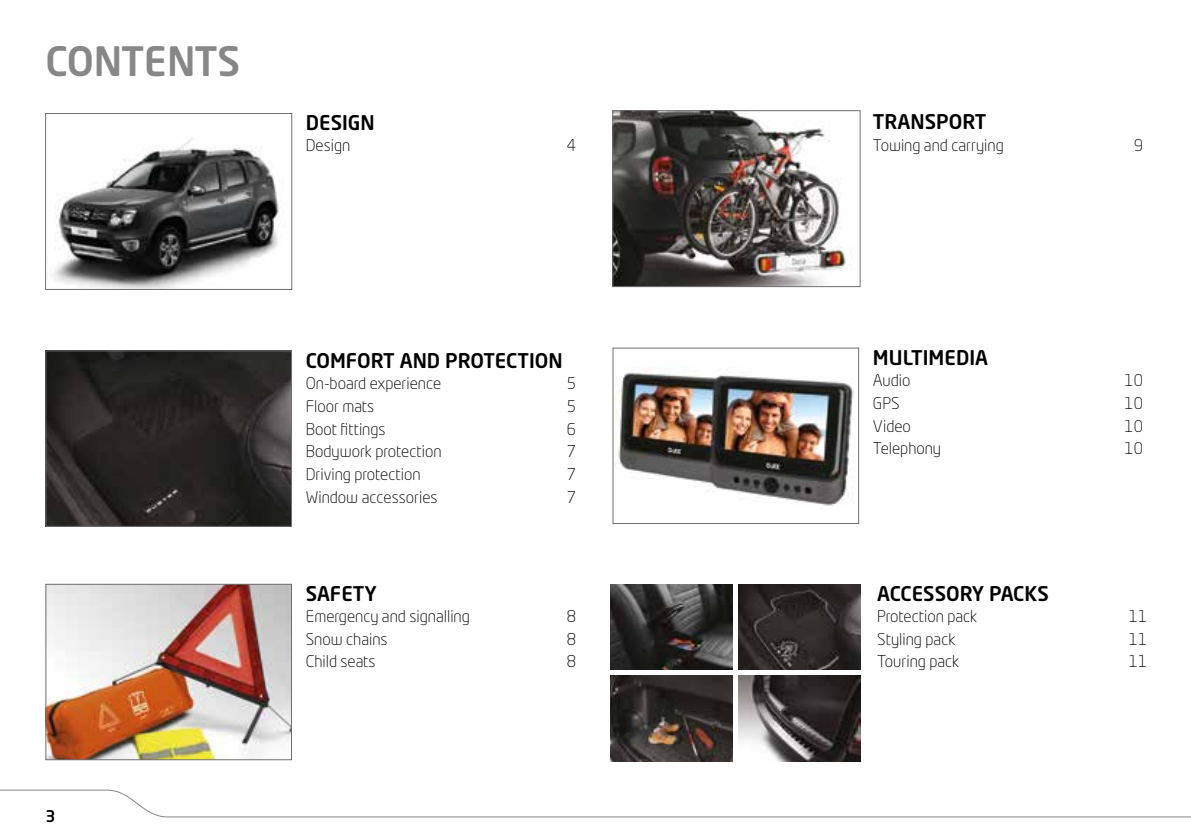
<style>
.page{position:relative;width:1191px;height:840px;background:#fff}
.page>*{position:absolute;margin:0;border:0;box-sizing:border-box;transform-origin:0 0}
.t1{font:500 40px "Neo Tech Dacia";letter-spacing:-.015em;color:#878787}
.t2{font:500 20px "Neo Tech Dacia";color:#000}
.t3{font:300 16px "Neo Tech Dacia";color:#000}
.t4{font:500 16px "Neo Tech Dacia";color:#000}
</style>
<div class="page">
<svg style="left:0;top:789px;width:1191px;height:28px"></svg>
<img style="left:611px;top:584px;width:122px;height:85px">
<img style="left:614px;top:112px;width:233px;height:173px">
<div style="left:612px;top:110px;width:248px;height:177px;border:1px solid #706f6f"></div>
<img style="left:48px;top:585px;width:242px;height:172px">
<div style="left:46px;top:583px;width:246px;height:176px;border:1px solid #706f6f"></div>
<img style="left:48px;top:352px;width:242px;height:172px">
<div style="left:46px;top:350px;width:246px;height:176px;border:1px solid #706f6f"></div>
<img style="left:615px;top:367px;width:239px;height:140px">
<div style="left:613px;top:347px;width:246px;height:176px;border:1px solid #706f6f"></div>
<img style="left:52px;top:137px;width:227px;height:150px">
<div style="left:45px;top:113px;width:247px;height:176px;border:1px solid #706f6f"></div>
<img style="left:738px;top:584px;width:122px;height:85px">
<img style="left:738px;top:675px;width:122px;height:86px">
<img style="left:611px;top:675px;width:122px;height:86px">
<h1 class="t1" style="left:45px;top:36px;width:196px">CONTENTS</h1>
<p class="t2" style="left:306px;top:109px;width:70px">DESIGN</p>
<p class="t3" style="left:306px;top:135px;width:46px">Design</p>
<p class="t3" style="left:567px;top:135px;width:11px">4</p>
<p class="t4" style="left:45px;top:805px;width:12px">3</p>
<p class="t2" style="left:306px;top:348px;width:258px">COMFORT AND PROTECTION</p>
<p class="t3" style="left:306px;top:373px;width:137px">On-board experience</p>
<p class="t3" style="left:567px;top:373px;width:11px">5</p>
<p class="t3" style="left:306px;top:396px;width:70px">Floor mats</p>
<p class="t3" style="left:567px;top:396px;width:11px">5</p>
<p class="t3" style="left:306px;top:418px;width:81px">Boot fittings</p>
<p class="t3" style="left:567px;top:418px;width:11px">6</p>
<p class="t3" style="left:306px;top:441px;width:137px">Bodywork protection</p>
<p class="t3" style="left:567px;top:441px;width:11px">7</p>
<p class="t3" style="left:306px;top:464px;width:116px">Driving protection</p>
<p class="t3" style="left:567px;top:464px;width:11px">7</p>
<p class="t3" style="left:306px;top:486px;width:133px">Window accessories</p>
<p class="t3" style="left:567px;top:486px;width:11px">7</p>
<p class="t2" style="left:306px;top:580px;width:73px">SAFETY</p>
<p class="t3" style="left:306px;top:606px;width:165px">Emergency and signalling</p>
<p class="t3" style="left:567px;top:606px;width:11px">8</p>
<p class="t3" style="left:306px;top:628px;width:83px">Snow chains</p>
<p class="t3" style="left:567px;top:628px;width:11px">8</p>
<p class="t3" style="left:306px;top:651px;width:71px">Child seats</p>
<p class="t3" style="left:567px;top:651px;width:11px">8</p>
<p class="t2" style="left:873px;top:109px;width:115px">TRANSPORT</p>
<p class="t3" style="left:873px;top:135px;width:132px">Towing and carrying</p>
<p class="t3" style="left:1133px;top:135px;width:11px">9</p>
<p class="t2" style="left:873px;top:345px;width:117px">MULTIMEDIA</p>
<p class="t3" style="left:873px;top:370px;width:39px">Audio</p>
<p class="t3" style="left:1124px;top:370px;width:20px">10</p>
<p class="t3" style="left:873px;top:393px;width:28px">GPS</p>
<p class="t3" style="left:1124px;top:393px;width:20px">10</p>
<p class="t3" style="left:873px;top:416px;width:39px">Video</p>
<p class="t3" style="left:1124px;top:416px;width:20px">10</p>
<p class="t3" style="left:873px;top:438px;width:70px">Telephony</p>
<p class="t3" style="left:1124px;top:438px;width:20px">10</p>
<p class="t2" style="left:877px;top:580px;width:173px">ACCESSORY PACKS</p>
<p class="t3" style="left:877px;top:606px;width:102px">Protection pack</p>
<p class="t3" style="left:1128px;top:606px;width:20px">11</p>
<p class="t3" style="left:877px;top:628px;width:80px">Styling pack</p>
<p class="t3" style="left:1128px;top:628px;width:20px">11</p>
<p class="t3" style="left:877px;top:651px;width:84px">Touring pack</p>
<p class="t3" style="left:1128px;top:651px;width:20px">11</p>
</div>
